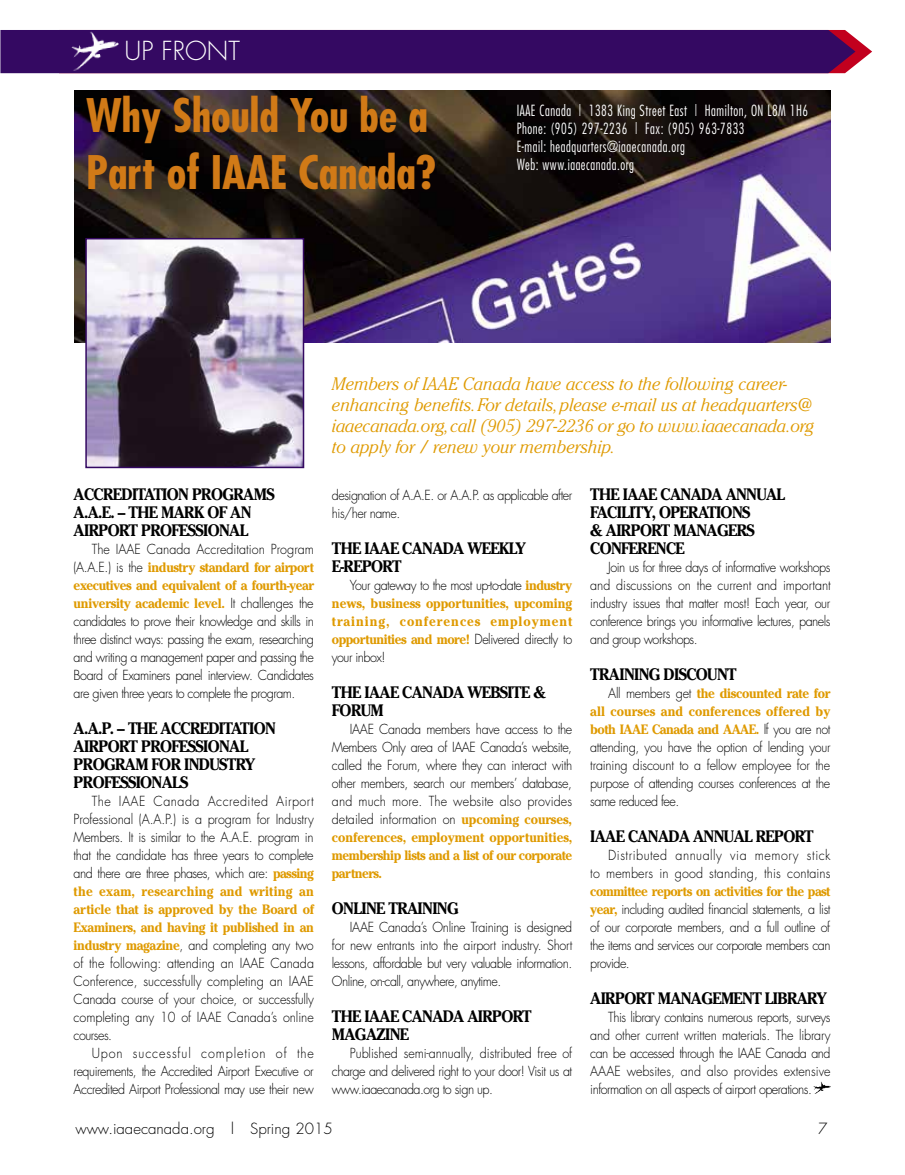
<style>
.page{position:relative;width:905px;height:1175px;background:#fff}
.page>*{position:absolute;margin:0;border:0;box-sizing:border-box;transform-origin:0 0}
.t1{font:700 condensed 45px/57px "Futura";color:#d17a17}
.t2{font:300 25.5px "Futura";color:#fff}
.t3{font:italic 300 18px/21px "Cheltenham";color:#df9a00}
.t4{font:700 16.5px/18px "Cheltenham";letter-spacing:-.04em;color:#000;scale:.93 1}
.t5{font:300 condensed 15px/18px "Futura";letter-spacing:.04em;color:#fff;scale:.91 1}
.t6{font:300 15px "Futura";color:#000}
.t7{font:300 13.5px/18px "Futura";letter-spacing:-.04em;color:#000;text-align:justify;scale:.93 1}
.t8{font:700 13.5px/18px "Cheltenham";letter-spacing:-.025em;color:#df9a00;text-align:justify;scale:.93 1}
.t9{font:300 13.5px/18px "Futura";letter-spacing:.025em;color:#000;text-align:right;scale:.93 1}
.t10{font:300 13.5px "Futura";color:#000;scale:.93 1}
.s1{font-family:"Futura";font-weight:300;color:#000}
.s2{font-family:"Cheltenham";font-weight:700;color:#df9a00}
</style>
<div class="page">
<div style="left:0;top:30px;width:872px;height:43px;background:#340962"></div>
<img style="left:68px;top:29px;width:55px;height:43px">
<img style="left:813px;top:1081px;width:17px;height:13px">
<img style="left:74px;top:90px;width:756px;height:252px">
<img style="left:88px;top:241px;width:213px;height:224px">
<div style="left:85px;top:238px;width:219px;height:230px;border:2px solid #340962"></div>
<h2 class="t2" style="left:124px;top:35px;width:117px">UP FRONT</h2>
<h1 class="t1" style="left:86px;top:86px;width:352px">Why Should You be a<br>Part of IAAE Canada?</h1>
<p class="t5" style="left:516px;top:101px;width:322px">IAAE Canada | 1383 King Street East | Hamilton, ON L8M 1H6<br>Phone: (905) 297-2236 | Fax: (905) 963-7833<br>E-mail: headquarters@iaaecanada.org<br>Web: www.iaaecanada.org</p>
<p class="t4" style="left:74px;top:484px;width:217px">ACCREDITATION PROGRAMS<br>A.A.E. – THE MARK OF AN<br>AIRPORT PROFESSIONAL</p>
<p class="t10" style="left:92px;top:540px;width:240px">The IAAE Canada Accreditation Program</p>
<p class="t8" style="left:74px;top:557px;width:260px"><span class="s1">(A.A.E.) is the</span> industry standard for airport executives and equivalent of a fourth-year university academic level. <span class="s1">It challenges the</span></p>
<p class="t7" style="left:74px;top:612px;width:260px">candidates to prove their knowledge and skills in three distinct ways: passing the exam, researching and writing a management paper and passing the Board of Examiners panel interview. Candidates are given three years to complete the program.</p>
<p class="t4" style="left:74px;top:718px;width:219px">A.A.P. – THE ACCREDITATION<br>AIRPORT PROFESSIONAL<br>PROGRAM FOR INDUSTRY<br>PROFESSIONALS</p>
<p class="t7" style="left:74px;top:792px;width:260px;text-indent:18px">The IAAE Canada Accredited Airport Professional (A.A.P.) is a program for Industry Members. It is similar to the A.A.E. program in that the candidate has three years to complete and there are three phases, which are: <span class="s2">passing</span></p>
<p class="t8" style="left:74px;top:881px;width:260px">the exam, researching and writing an article that is approved by the Board of Examiners, and having it published in an</p>
<p class="t7" style="left:74px;top:936px;width:260px"><span class="s2">industry magazine</span>, and completing any two of the following: attending an IAAE Canada Conference, successfully completing an IAAE Canada course of your choice, or successfully completing any 10 of IAAE Canada’s online courses.</p>
<p class="t7" style="left:74px;top:1044px;width:260px;text-indent:18px">Upon successful completion of the requirements, the Accredited Airport Executive or Accredited Airport Professional may use their new</p>
<h3 class="t3" style="left:332px;top:373px;width:484px">Members of IAAE Canada have access to the following career&shy;enhancing benefits. For details, please e-mail us at headquarters@ iaaecanada.org, call (905) 297-2236 or go to www.iaaecanada.org to apply for / renew your membership.</h3>
<p class="t7" style="left:332px;top:486px;width:260px">designation of A.A.E. or A.A.P. as applicable after his/her name.</p>
<p class="t4" style="left:332px;top:538px;width:210px">THE IAAE CANADA WEEKLY<br>E-REPORT</p>
<p class="t7" style="left:350px;top:576px;width:240px">Your gateway to the most up-to-date <span class="s2">industry</span></p>
<p class="t8" style="left:332px;top:593px;width:260px">news, business opportunities, upcoming training, conferences employment opportunities and more! <span class="s1">Delivered directly to</span></p>
<p class="t7" style="left:332px;top:648px;width:59px">your inbox!</p>
<p class="t4" style="left:332px;top:682px;width:232px">THE IAAE CANADA WEBSITE &amp;<br>FORUM</p>
<p class="t7" style="left:332px;top:720px;width:260px;text-indent:18px">IAAE Canada members have access to the Members Only area of IAAE Canada’s website, called the Forum, where they can interact with other members, search our members’ database, and much more. The website also provides detailed information on <span class="s2">upcoming courses,</span></p>
<p class="t8" style="left:332px;top:827px;width:260px">conferences, employment opportunities, membership lists and a list of our corporate partners.</p>
<p class="t4" style="left:332px;top:898px;width:138px">ONLINE TRAINING</p>
<p class="t7" style="left:332px;top:918px;width:260px;text-indent:18px">IAAE Canada’s Online Training is designed for new entrants into the airport industry. Short lessons, affordable but very valuable information.<br>Online, on-call, anywhere, anytime.</p>
<p class="t4" style="left:332px;top:1006px;width:216px">THE IAAE CANADA AIRPORT<br>MAGAZINE</p>
<p class="t7" style="left:332px;top:1044px;width:260px;text-indent:18px">Published semi-annually, distributed free of charge and delivered right to your door! Visit us at www.iaaecanada.org to sign up.</p>
<p class="t4" style="left:590px;top:484px;width:211px">THE IAAE CANADA ANNUAL<br>FACILITY, OPERATIONS<br>&amp; AIRPORT MANAGERS<br>CONFERENCE</p>
<p class="t7" style="left:590px;top:558px;width:260px;text-indent:18px">Join us for three days of informative workshops and discussions on the current and important industry issues that matter most! Each year, our conference brings you informative lectures, panels and group workshops.</p>
<p class="t4" style="left:590px;top:664px;width:159px">TRAINING DISCOUNT</p>
<p class="t8" style="left:590px;top:683px;width:260px;text-indent:18px"><span class="s1">All members get</span> the discounted rate for all courses and conferences offered by both IAAE Canada and AAAE. <span class="s1">If you are not</span></p>
<p class="t7" style="left:590px;top:738px;width:260px">attending, you have the option of lending your training discount to a fellow employee for the purpose of attending courses conferences at the same reduced fee.</p>
<p class="t4" style="left:590px;top:826px;width:242px">IAAE CANADA ANNUAL REPORT</p>
<p class="t9" style="left:590px;top:846px;width:260px">Distributed annually via memory stick<br>to members in good standing, this contains</p>
<p class="t8" style="left:590px;top:881px;width:260px">committee reports on activities for the past</p>
<p class="t7" style="left:590px;top:900px;width:260px"><span class="s2">year,</span> including audited financial statements, a list of our corporate members, and a full outline of the items and services our corporate members can provide.</p>
<p class="t4" style="left:590px;top:988px;width:256px">AIRPORT MANAGEMENT LIBRARY</p>
<p class="t7" style="left:590px;top:1008px;width:260px;text-indent:18px">This library contains numerous reports, surveys and other current written materials. The library can be accessed through the IAAE Canada and AAAE websites, and also provides extensive information on all aspects of airport operations.</p>
<p class="t6" style="left:75px;top:1118px;width:259px">www.iaaecanada.org | Spring 2015</p>
<p class="t6" style="left:818px;top:1118px;width:11px">7</p>
</div>
